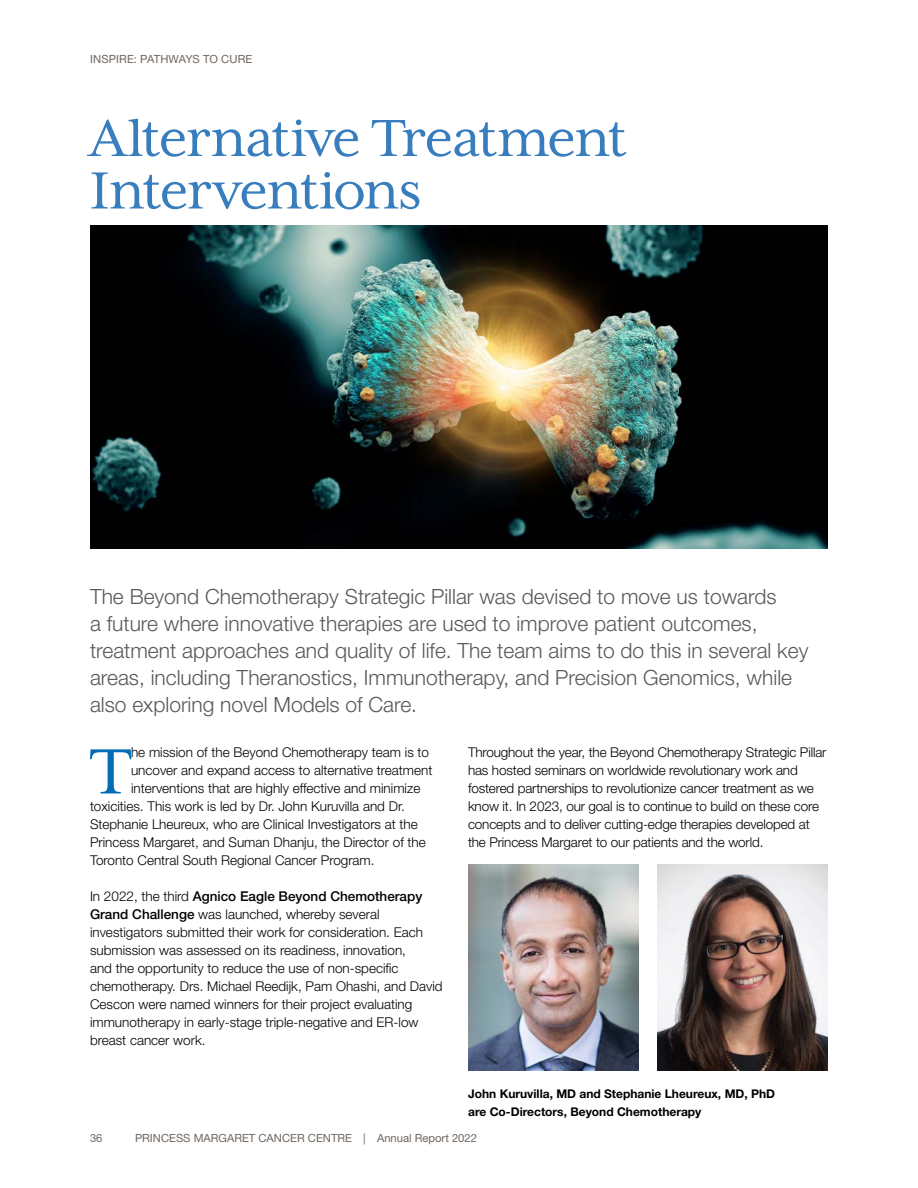
<style>
.page{position:relative;width:918px;height:1188px;background:#fff}
.page>*{position:absolute;margin:0;border:0;box-sizing:border-box;transform-origin:0 0}
.Body_Drop{font:73.5px "Mrs Eaves XL Serif OT";color:#036cb6}
.Head2{font:60px/52.5px "Mrs Eaves XL Serif OT";letter-spacing:-.03em;color:#387dbd}
.Intro_span{font:300 21px/27px "Helvetica Neue LT Std";color:#58595b}
.Body{font:300 13.5px/18px "Helvetica Neue LT Std";color:#000}
.Body_Drop-2{font:300 13.5px "Helvetica Neue LT Std";color:#000}
.t1{font:700 12px/18px "Helvetica Neue LT Std";color:#000}
.Tabs{font:11.25px "Helvetica Neue LT Std";color:#6f665e}
.s1{font-weight:500}
</style>
<div class="page">
<img style="left:468px;top:864px;width:171px;height:207px">
<img style="left:90px;top:225px;width:738px;height:324px">
<img style="left:657px;top:864px;width:171px;height:207px">
<p class="Tabs" style="left:90px;top:52px;width:164px">INSPIRE: PATHWAYS TO CURE</p>
<p class="Head2" style="left:90px;top:112px;width:539px">Alternative Treatment<br>Interventions</p>
<p class="Intro_span" style="left:90px;top:583px;width:720px">The Beyond Chemotherapy Strategic Pillar was devised to move us towards<br>a future where innovative therapies are used to improve patient outcomes, treatment approaches and quality of life. The team aims to do this in several key areas, including Theranostics, Immunotherapy, and Precision Genomics, while also exploring novel Models of Care.</p>
<p class="Body_Drop" style="left:90px;top:732px;width:42px">T</p>
<p class="Body_Drop-2" style="left:131px;top:744px;width:300px">he mission of the Beyond Chemotherapy team is to</p>
<p class="Body" style="left:468px;top:743px;width:360px">Throughout the year, the Beyond Chemotherapy Strategic Pillar has hosted seminars on worldwide revolutionary work and fostered partnerships to revolutionize cancer treatment as we know it. In 2023, our goal is to continue to build on these core concepts and to deliver cutting-edge therapies developed at the Princess Margaret to our patients and the world.</p>
<p class="Body_Drop-2" style="left:131px;top:762px;width:303px">uncover and expand access to alternative treatment</p>
<p class="Body_Drop-2" style="left:131px;top:780px;width:291px">interventions that are highly effective and minimize</p>
<p class="Body_Drop-2" style="left:90px;top:798px;width:316px">toxicities. This work is led by Dr. John Kuruvilla and Dr.</p>
<p class="Body_Drop-2" style="left:90px;top:816px;width:329px">Stephanie Lheureux, who are Clinical Investigators at the</p>
<p class="Body_Drop-2" style="left:90px;top:834px;width:337px">Princess Margaret, and Suman Dhanju, the Director of the</p>
<p class="Body_Drop-2" style="left:90px;top:852px;width:286px">Toronto Central South Regional Cancer Program.</p>
<p class="Body" style="left:90px;top:887px;width:354px">In 2022, the third <span class="s1">Agnico Eagle Beyond Chemotherapy Grand Challenge</span> was launched, whereby several investigators submitted their work for consideration. Each submission was assessed on its readiness, innovation,<br>and the opportunity to reduce the use of non-specific chemotherapy. Drs. Michael Reedijk, Pam Ohashi, and David Cescon were named winners for their project evaluating immunotherapy in early-stage triple-negative and ER-low breast cancer work.</p>
<p class="t1" style="left:468px;top:1084px;width:308px">John Kuruvilla, MD and Stephanie Lheureux, MD, PhD are Co-Directors, Beyond Chemotherapy</p>
<p class="Tabs" style="left:90px;top:1131px;width:14px">36</p>
<p class="Tabs" style="left:135px;top:1131px;width:344px">PRINCESS MARGARET CANCER CENTRE | Annual Report 2022</p>
</div>
